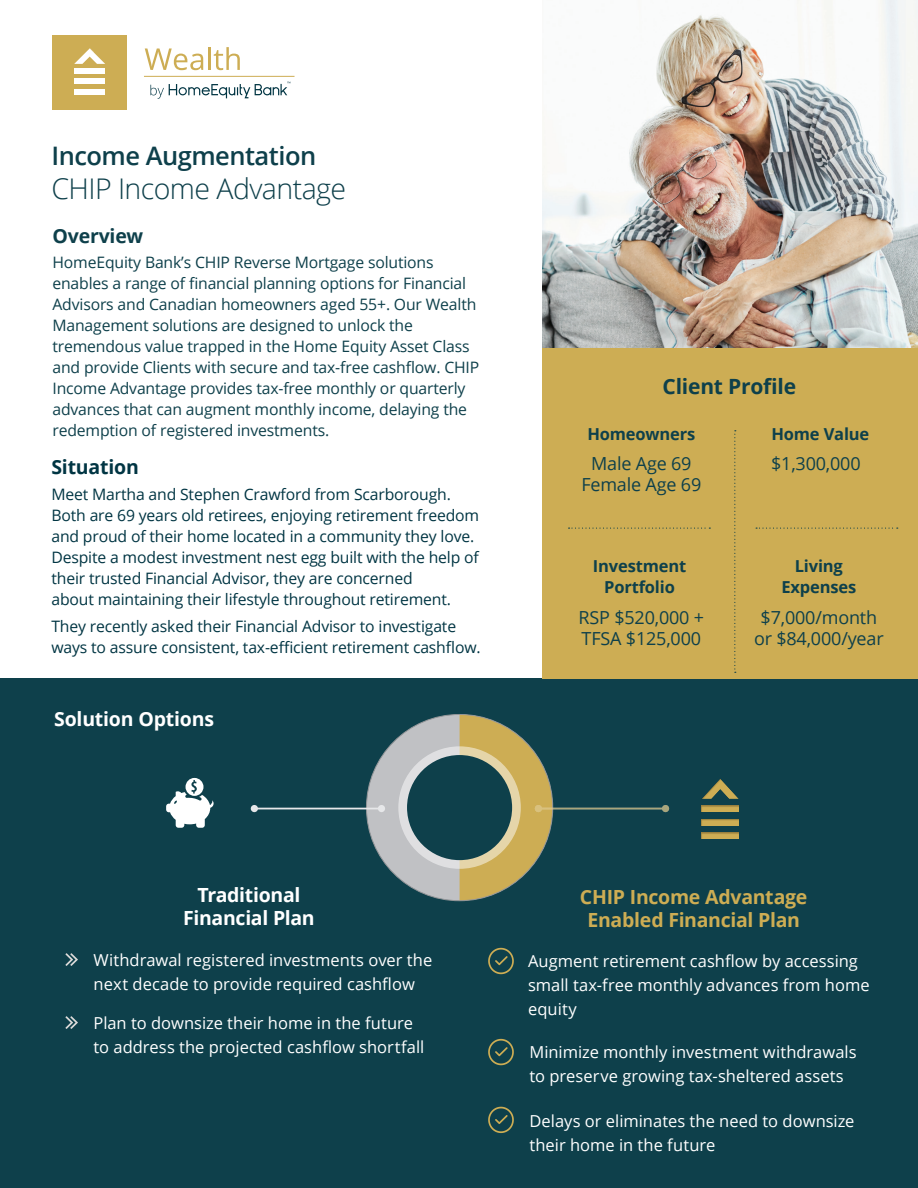
<style>
.page{position:relative;width:918px;height:1188px;background:#fff}
.page>*{position:absolute;margin:0;border:0;box-sizing:border-box;transform-origin:0 0}
.t1{font:300 28.5px "Open Sans";letter-spacing:-.02em;color:#0e404b}
.t2{font:600 25.5px "Open Sans";letter-spacing:-.02em;color:#0e404b}
.t3{font:700 21px "Open Sans";letter-spacing:-.01em;color:#0e404b}
.t4{font:700 19.5px/22.5px "Open Sans";letter-spacing:-.015em;color:#cdad54;text-align:center}
.t5{font:700 19.5px/22.5px "Open Sans";letter-spacing:-.015em;color:#fff;text-align:center}
.t6{font:700 19.5px "Open Sans";letter-spacing:-.01em;color:#003543}
.t7{font:700 19.5px "Open Sans";letter-spacing:-.01em;color:#0e404b}
.t8{font:18px/21px "Open Sans";letter-spacing:-.01em;color:#0e404b;text-align:center}
.t9{font:16.5px/24px "Open Sans";color:#fff}
.t10{font:700 16.5px/21px "Open Sans";letter-spacing:-.01em;color:#0e404b;text-align:center}
.t11{font:15.75px/21px "Open Sans";letter-spacing:-.01em;color:#0e404b}
.t12{font:15.75px/21px "Open Sans";letter-spacing:-.01em;color:#003543}
</style>
<div class="page">
<img style="left:543px;top:0;width:375px;height:348px">
<div style="left:52px;top:35px;width:75px;height:74px;background:#cdad54"></div>
<div style="left:74px;top:69px;width:31px;height:5px;background:#fff"></div>
<div style="left:74px;top:79px;width:31px;height:5px;background:#fff"></div>
<div style="left:74px;top:89px;width:31px;height:5px;background:#fff"></div>
<svg style="left:74px;top:48px;width:31px;height:16px"></svg>
<svg style="left:145px;top:48px;width:58px;height:22px"></svg>
<hr style="left:208px;top:47px;width:3px;height:23px;background:#cdad54">
<svg style="left:214px;top:47px;width:26px;height:23px"></svg>
<svg style="left:150px;top:82px;width:140px;height:17px"></svg>
<hr style="left:144px;top:76px;width:151px;height:1px;background:#cdad54">
<div style="left:0;top:678px;width:918px;height:510px;background:#0e404b"></div>
<div style="left:366px;top:714px;width:187px;height:187px;background:#c0c1c4;border-radius:50%"></div>
<svg style="left:460px;top:714px;width:93px;height:187px"></svg>
<svg style="left:398px;top:746px;width:123px;height:123px;background:#ded7c1"></svg>
<div style="left:407px;top:755px;width:105px;height:105px;background:#0e404b;border-radius:50%"></div>
<hr style="left:254px;top:808px;width:128px;height:1px;background:#e6e7e9">
<div style="left:378px;top:805px;width:7px;height:7px;background:#e6e7e9;border-radius:50%"></div>
<div style="left:251px;top:805px;width:7px;height:7px;background:#e6e7e9;border-radius:50%"></div>
<div style="left:701px;top:779px;width:39px;height:61px;background:#231f20;opacity:.3"></div>
<svg style="left:488px;top:948px;width:26px;height:26px"></svg>
<svg style="left:488px;top:1039px;width:26px;height:26px"></svg>
<div style="left:543px;top:348px;width:375px;height:330px;background:#cdad54"></div>
<svg style="left:734px;top:430px;width:2px;height:243px"></svg>
<svg style="left:569px;top:528px;width:141px;height:1px"></svg>
<svg style="left:756px;top:528px;width:142px;height:1px"></svg>
<svg style="left:166px;top:778px;width:48px;height:50px"></svg>
<hr style="left:538px;top:808px;width:128px;height:1px;background:#cdad54">
<div style="left:662px;top:805px;width:7px;height:7px;background:#a9a57c;border-radius:50%"></div>
<div style="left:535px;top:805px;width:7px;height:7px;background:#d9c17e;border-radius:50%"></div>
<svg style="left:488px;top:1107px;width:26px;height:26px"></svg>
<svg style="left:65px;top:953px;width:13px;height:13px"></svg>
<svg style="left:65px;top:1016px;width:13px;height:13px"></svg>
<h2 class="t2" style="left:51px;top:138px;width:266px">Income Augmentation</h2>
<h1 class="t1" style="left:51px;top:169px;width:296px">CHIP Income Advantage</h1>
<p class="t7" style="left:52px;top:222px;width:92px">Overview</p>
<p class="t11" style="left:52px;top:252px;width:428px">HomeEquity Bank’s CHIP Reverse Mortgage solutions enables a range of financial planning options for Financial Advisors and Canadian homeowners aged 55+. Our Wealth Management solutions are designed to unlock the tremendous value trapped in the Home Equity Asset Class and provide Clients with secure and tax-free cashflow. CHIP Income Advantage provides tax-free monthly or quarterly advances that can augment monthly income, delaying the redemption of registered investments.</p>
<p class="t6" style="left:51px;top:454px;width:89px">Situation</p>
<p class="t12" style="left:51px;top:483px;width:429px">Meet Martha and Stephen Crawford from Scarborough.<br>Both are 69 years old retirees, enjoying retirement freedom and proud of their home located in a community they love.<br>Despite a modest investment nest egg built with the help of their trusted Financial Advisor, they are concerned<br>about maintaining their lifestyle throughout retirement.</p>
<p class="t12" style="left:51px;top:615px;width:431px">They recently asked their Financial Advisor to investigate ways to assure consistent, tax-efficient retirement cashflow.</p>
<p class="t5" style="left:54px;top:708px;width:161px">Solution Options</p>
<h3 class="t3" style="left:663px;top:371px;width:135px">Client Profile</h3>
<p class="t10" style="left:587px;top:423px;width:109px">Homeowners</p>
<p class="t10" style="left:771px;top:423px;width:99px">Home Value</p>
<p class="t8" style="left:581px;top:452px;width:121px">Male Age 69<br>Female Age 69</p>
<p class="t8" style="left:771px;top:452px;width:91px">$1,300,000</p>
<p class="t10" style="left:593px;top:555px;width:95px">Investment<br>Portfolio</p>
<p class="t10" style="left:781px;top:555px;width:76px">Living<br>Expenses</p>
<p class="t8" style="left:579px;top:607px;width:127px;text-align:left">RSP $520,000 +<br>TFSA $125,000</p>
<p class="t8" style="left:754px;top:607px;width:131px">$7,000/month or $84,000/year</p>
<p class="t5" style="left:183px;top:884px;width:133px">Traditional<br>Financial Plan</p>
<p class="t9" style="left:94px;top:948px;width:340px">Withdrawal registered investments over the next decade to provide required cashflow</p>
<p class="t9" style="left:93px;top:1010px;width:332px">Plan to downsize their home in the future to address the projected cashflow shortfall</p>
<p class="t4" style="left:580px;top:886px;width:229px">CHIP Income Advantage<br>Enabled Financial Plan</p>
<p class="t9" style="left:528px;top:949px;width:343px">Augment retirement cashflow by accessing small tax-free monthly advances from home equity</p>
<p class="t9" style="left:529px;top:1040px;width:329px">Minimize monthly investment withdrawals to preserve growing tax-sheltered assets</p>
<p class="t9" style="left:529px;top:1109px;width:327px">Delays or eliminates the need to downsize their home in the future</p>
</div>
